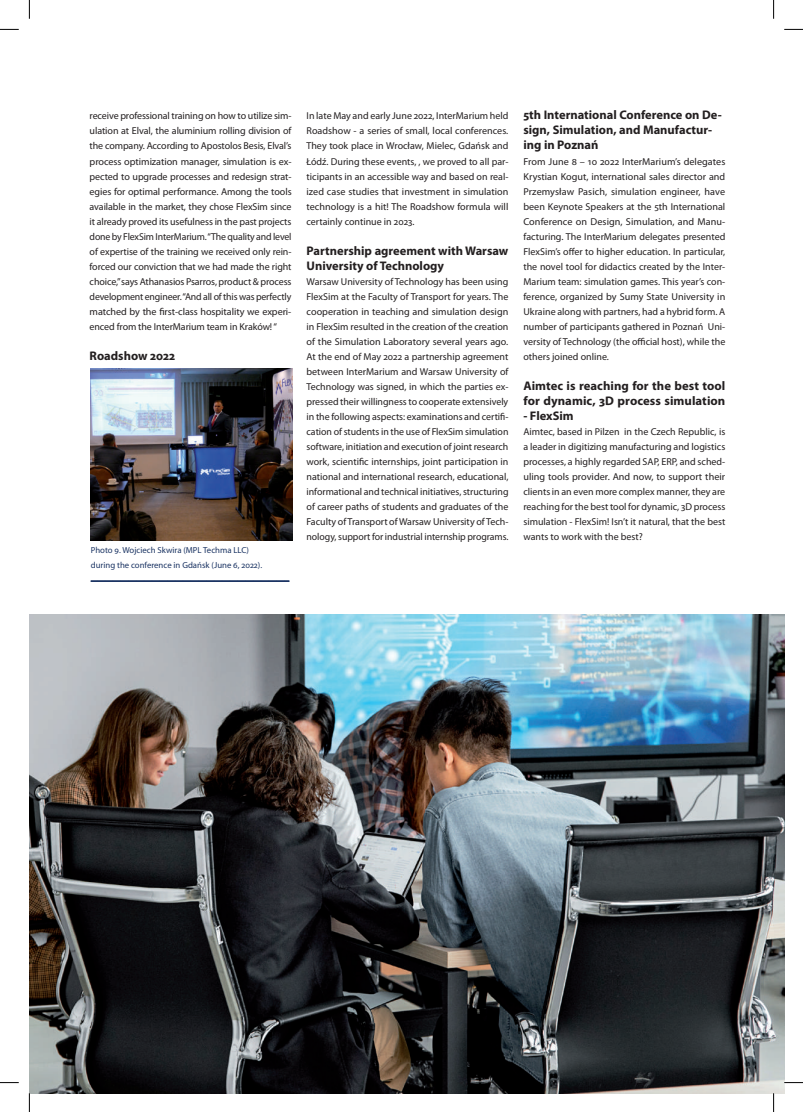
<style>
.page{position:relative;width:803px;height:1112px;background:#fff}
.page>*{position:absolute;margin:0;border:0;box-sizing:border-box;transform-origin:0 0}
.t1{font:700 12.5px/15px "Myriad Pro";color:#231f20}
.t2{font:10px/15px "Myriad Pro";color:#231f20;text-align:justify}
.t3{font:8.75px/15px "Myriad Pro";color:#1b3463}
</style>
<div class="page">
<img style="left:29px;top:614px;width:755px;height:478px">
<img style="left:91px;top:368px;width:202px;height:172px">
<svg style="left:91px;top:580px;width:198px;height:1px"></svg>
<svg style="left:0;top:29px;width:19px;height:1px"></svg>
<svg style="left:784px;top:29px;width:19px;height:1px"></svg>
<svg style="left:0;top:1082px;width:19px;height:1px"></svg>
<svg style="left:784px;top:1081px;width:19px;height:2px"></svg>
<svg style="left:29px;top:0;width:1px;height:19px"></svg>
<svg style="left:29px;top:1092px;width:1px;height:19px"></svg>
<svg style="left:773px;top:0;width:1px;height:19px"></svg>
<svg style="left:773px;top:1092px;width:1px;height:19px"></svg>
<p class="t2" style="left:90px;top:108px;width:204px">receive professional training on how to utilize sim&shy;ulation at Elval, the aluminium rolling division of the company. According to Apostolos Besis, Elval’s process optimization manager, simulation is ex&shy;pected to upgrade processes and redesign strat&shy;egies for optimal performance. Among the tools available in the market, they chose FlexSim since it already proved its usefulness in the past projects done by FlexSim InterMarium. “The quality and level of expertise of the training we received only rein&shy;forced our conviction that we had made the right choice,” says Athanasios Psarros, product &amp; process development engineer. “And all of this was perfectly matched by the first-class hospitality we experi&shy;enced from the InterMarium team in Kraków! “</p>
<p class="t1" style="left:90px;top:347px;width:87px">Roadshow 2022</p>
<p class="t3" style="left:91px;top:542px;width:173px">Photo 9. Wojciech Skwira (MPL Techma LLC) during the conference in Gdańsk (June 6, 2022).</p>
<p class="t2" style="left:306px;top:108px;width:203px">In late May and early June 2022, InterMarium held Roadshow - a series of small, local conferences.<br>They took place in Wrocław, Mielec, Gdańsk and Łódź. During these events, , we proved to all par&shy;ticipants in an accessible way and based on real&shy;ized case studies that investment in simulation technology is a hit! The Roadshow formula will certainly continue in 2023.</p>
<p class="t1" style="left:306px;top:242px;width:203px">Partnership agreement with Warsaw<br>University of Technology</p>
<p class="t2" style="left:306px;top:273px;width:204px">Warsaw University of Technology has been using FlexSim at the Faculty of Transport for years. The cooperation in teaching and simulation design in FlexSim resulted in the creation of the creation of the Simulation Laboratory several years ago.<br>At the end of May 2022 a partnership agreement between InterMarium and Warsaw University of Technology was signed, in which the parties ex&shy;pressed their willingness to cooperate extensively in the following aspects: examinations and certifi&shy;cation of students in the use of FlexSim simulation software, initiation and execution of joint research work, scientific internships, joint participation in national and international research, educational, informational and technical initiatives, structuring of career paths of students and graduates of the Faculty of Transport of Warsaw University of Tech&shy;nology, support for industrial internship programs.</p>
<p class="t1" style="left:523px;top:107px;width:200px">5th International Conference on De&shy;sign, Simulation, and Manufactur&shy;ing in Poznań</p>
<p class="t2" style="left:523px;top:153px;width:203px">From June 8 – 10 2022 InterMarium’s delegates Krystian Kogut, international sales director and Przemysław Pasich, simulation engineer, have been Keynote Speakers at the 5th International Conference on Design, Simulation, and Manu&shy;facturing. The InterMarium delegates presented FlexSim’s offer to higher education. In particular, the novel tool for didactics created by the Inter-Marium team: simulation games. This year’s con&shy;ference, organized by Sumy State University in Ukraine along with partners, had a hybrid form. A number of participants gathered in Poznań Uni&shy;versity of Technology (the official host), while the others joined online.</p>
<p class="t1" style="left:523px;top:377px;width:203px">Aimtec is reaching for the best tool for dynamic, 3D process simulation</p>
<p class="t1" style="left:523px;top:407px;width:52px">- FlexSim</p>
<p class="t2" style="left:523px;top:423px;width:203px">Aimtec, based in Pilzen in the Czech Republic, is a leader in digitizing manufacturing and logistics processes, a highly regarded SAP, ERP, and sched&shy;uling tools provider. And now, to support their clients in an even more complex manner, they are reaching for the best tool for dynamic, 3D process simulation - FlexSim! Isn’t it natural, that the best wants to work with the best?</p>
</div>
